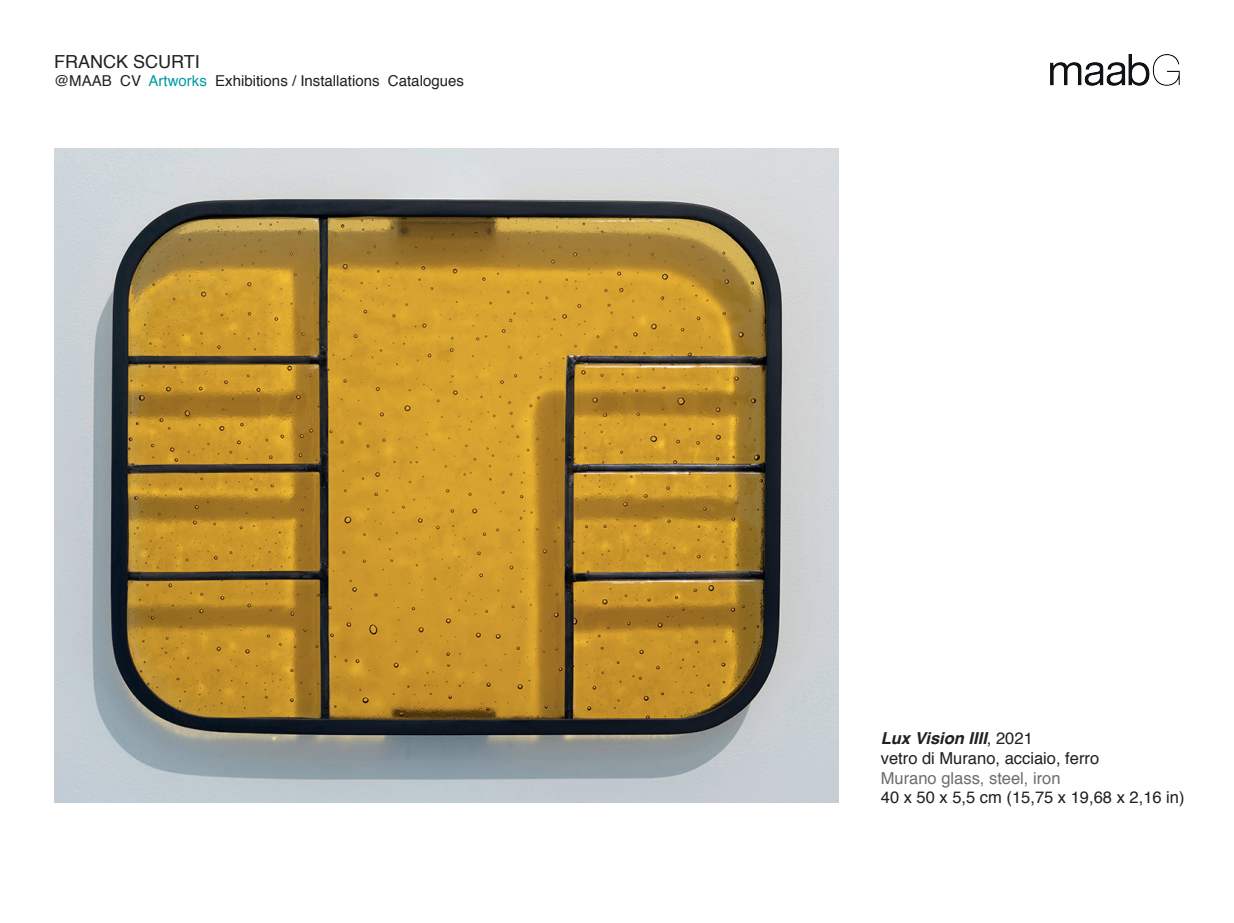
<style>
.page{position:relative;width:1234px;height:923px;background:#fff}
.page>*{position:absolute;margin:0;border:0;box-sizing:border-box;transform-origin:0 0}
.t1{font:18px "Helvetica";color:#231f20}
.t2{font:16.5px/19.8px "Helvetica";color:#231f20}
.t3{font:16.5px "Helvetica";color:#6c6d70}
.t4{font:15px "Helvetica";color:#231f20}
.s1{color:#009ba2}
.s2{font-weight:700;font-style:italic}
</style>
<div class="page">
<img style="left:54px;top:149px;width:784px;height:653px">
<img style="left:1050px;top:54px;width:129px;height:31px">
<p class="t1" style="left:54px;top:47px;width:147px">FRANCK SCURTI</p>
<p class="t4" style="left:54px;top:69px;width:411px">@MAAB CV <span class="s1">Artworks</span> Exhibitions / Installations Catalogues</p>
<p class="t2" style="left:880px;top:729px;width:220px"><span class="s2">Lux Vision IIII</span>, 2021<br>vetro di Murano, acciaio, ferro</p>
<p class="t3" style="left:880px;top:765px;width:181px">Murano glass, steel, iron</p>
<p class="t2" style="left:880px;top:788px;width:305px">40 x 50 x 5,5 cm (15,75 x 19,68 x 2,16 in)</p>
</div>
